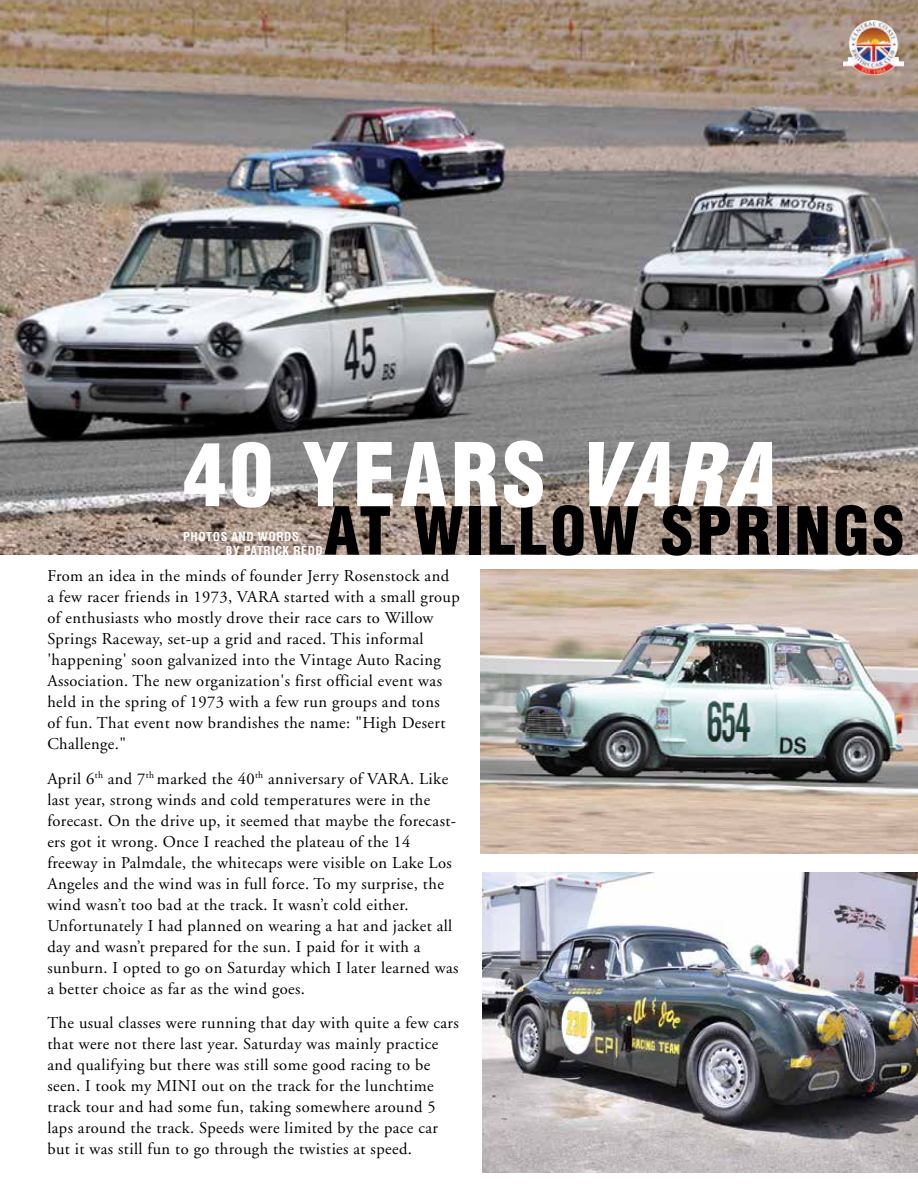
<style>
.page{position:relative;width:918px;height:1188px;background:#fff}
.page>*{position:absolute;margin:0;border:0;box-sizing:border-box;transform-origin:0 0}
.t1{font:900 condensed 85.5px "Helvetica";letter-spacing:.045em;color:#fff}
.t2{font:900 condensed 64.5px "Helvetica";letter-spacing:.045em;color:#000}
.t3{font:16.5px/21px "Adobe Garamond";letter-spacing:.025em;color:#000}
.t4{font:700 condensed 12px/13.5px "Helvetica";letter-spacing:.045em;color:#fff}
.s1{font-style:italic}
</style>
<div class="page">
<img style="left:0;top:0;width:918px;height:555px">
<img style="left:843px;top:21px;width:61px;height:54px">
<img style="left:482px;top:872px;width:436px;height:301px">
<img style="left:481px;top:569px;width:437px;height:285px">
<h1 class="t1" style="left:183px;top:421px;width:591px">40 YEARS <span class="s1">VARA</span></h1>
<p class="t4" style="left:226px;top:530px;width:99px;text-indent:-42px">PHOTOS AND WORDS<br>BY PATRICK REDD</p>
<h2 class="t2" style="left:324px;top:491px;width:582px">AT WILLOW SPRINGS</h2>
<p class="t3" style="left:47px;top:566px;width:414px">From an idea in the minds of founder Jerry Rosenstock and a few racer friends in 1973, VARA started with a small group of enthusiasts who mostly drove their race cars to Willow Springs Raceway, set-up a grid and raced. This informal 'happening' soon galvanized into the Vintage Auto Racing Association. The new organization's first official event was held in the spring of 1973 with a few run groups and tons<br>of fun. That event now brandishes the name: "High Desert Challenge."</p>
<p class="t3" style="left:47px;top:768px;width:413px">April 6<sup>th</sup> and 7<sup>th</sup> marked the 40<sup>th</sup> anniversary of VARA. Like last year, strong winds and cold temperatures were in the forecast. On the drive up, it seemed that maybe the forecast&shy;ers got it wrong. Once I reached the plateau of the 14 freeway in Palmdale, the whitecaps were visible on Lake Los Angeles and the wind was in full force. To my surprise, the wind wasn’t too bad at the track. It wasn’t cold either.<br>Unfortunately I had planned on wearing a hat and jacket all day and wasn’t prepared for the sun. I paid for it with a sunburn. I opted to go on Saturday which I later learned was a better choice as far as the wind goes.</p>
<p class="t3" style="left:47px;top:1013px;width:413px">The usual classes were running that day with quite a few cars that were not there last year. Saturday was mainly practice and qualifying but there was still some good racing to be seen. I took my MINI out on the track for the lunchtime track tour and had some fun, taking somewhere around 5 laps around the track. Speeds were limited by the pace car but it was still fun to go through the twisties at speed.</p>
</div>
